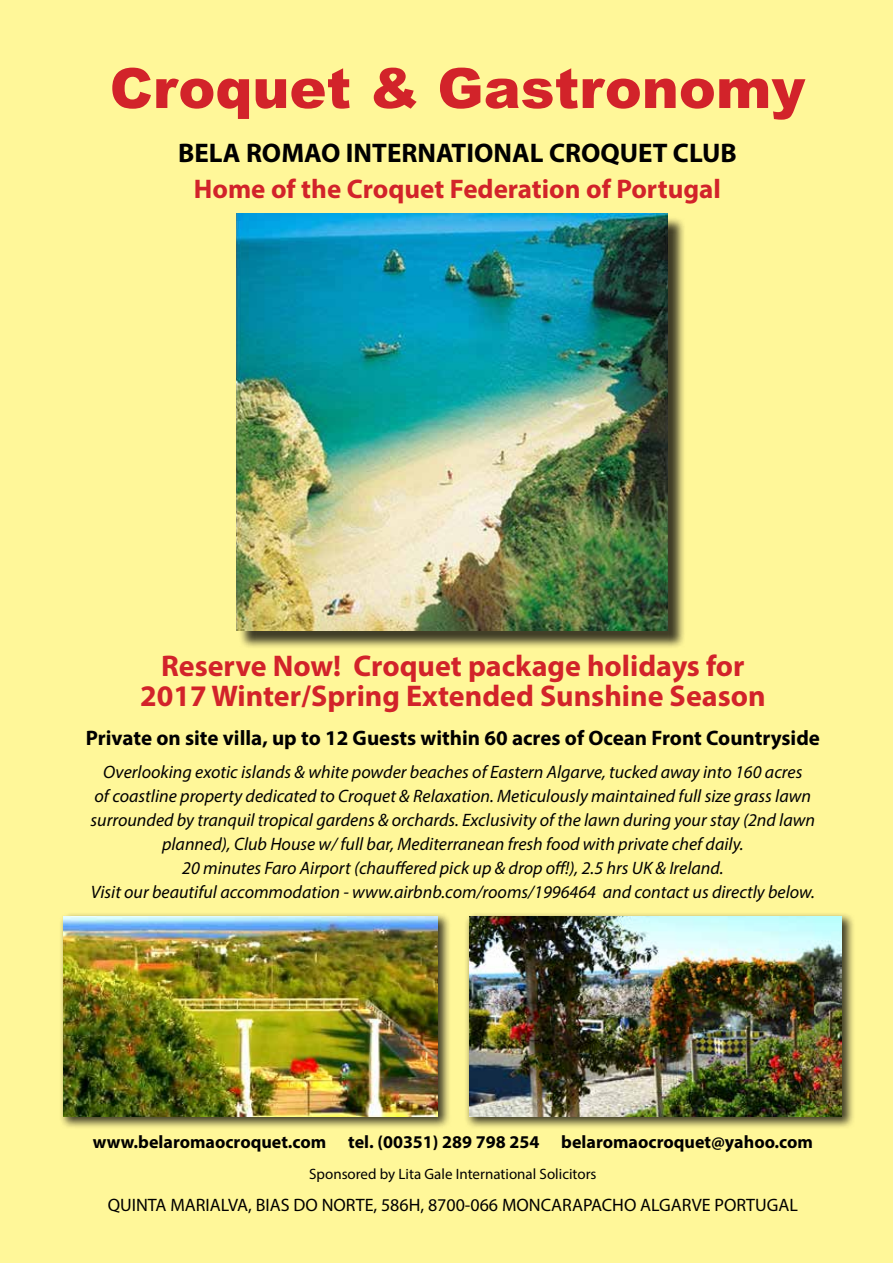
<style>
.page{position:relative;width:893px;height:1263px;background:#fff799}
.page>*{position:absolute;margin:0;border:0;box-sizing:border-box;transform-origin:0 0}
.t1{font:900 55.5px "Arial";color:#d2232a}
.t2{font:700 30px/30px "Myriad Pro";color:#d2232a;text-align:center}
.t3{font:700 27px "Myriad Pro";color:#d2232a}
.t4{font:700 27px "Myriad Pro";color:#000}
.t5{font:700 21px "Myriad Pro";color:#000}
.t6{font:italic 18px/24px "Myriad Pro";color:#000;text-align:center}
.t7{font:700 18px "Myriad Pro";color:#000}
.t8{font:18px "Myriad Pro";color:#000}
.t9{font:15px "Myriad Pro";color:#000}
</style>
<div class="page">
<div style="left:238px;top:216px;width:448px;height:433px;background:#000;opacity:.75"></div>
<img style="left:236px;top:214px;width:432px;height:416px">
<div style="left:59px;top:911px;width:392px;height:219px;background:#000;opacity:.75"></div>
<img style="left:64px;top:916px;width:374px;height:200px">
<div style="left:464px;top:911px;width:392px;height:219px;background:#000;opacity:.75"></div>
<img style="left:469px;top:916px;width:373px;height:200px">
<h1 class="t1" style="left:110px;top:48px;width:697px">Croquet &amp; Gastronomy</h1>
<h3 class="t4" style="left:178px;top:135px;width:560px">BELA ROMAO INTERNATIONAL CROQUET CLUB</h3>
<h3 class="t3" style="left:194px;top:171px;width:528px">Home of the Croquet Federation of Portugal</h3>
<h2 class="t2" style="left:140px;top:650px;width:627px">Reserve Now! Croquet package holidays for<br>2017 Winter/Spring Extended Sunshine Season</h2>
<p class="t5" style="left:86px;top:724px;width:736px">Private on site villa, up to 12 Guests within 60 acres of Ocean Front Countryside</p>
<p class="t6" style="left:91px;top:760px;width:726px">Overlooking exotic islands &amp; white powder beaches of Eastern Algarve, tucked away into 160 acres<br>of coastline property dedicated to Croquet &amp; Relaxation. Meticulously maintained full size grass lawn surrounded by tranquil tropical gardens &amp; orchards. Exclusivity of the lawn during your stay (2nd lawn planned), Club House w/ full bar, Mediterranean fresh food with private chef daily.<br>20 minutes Faro Airport (chauffered pick up &amp; drop off!), 2.5 hrs UK &amp; Ireland.<br>Visit our beautiful accommodation - www.airbnb.com/rooms/1996464 and contact us directly below.</p>
<p class="t7" style="left:93px;top:1130px;width:722px">www.belaromaocroquet.com tel. (00351) 289 798 254 belaromaocroquet@yahoo.com</p>
<p class="t9" style="left:309px;top:1165px;width:289px">Sponsored by Lita Gale International Solicitors</p>
<p class="t8" style="left:108px;top:1193px;width:692px">QUINTA MARIALVA, BIAS DO NORTE, 586H, 8700-066 MONCARAPACHO ALGARVE PORTUGAL</p>
</div>
